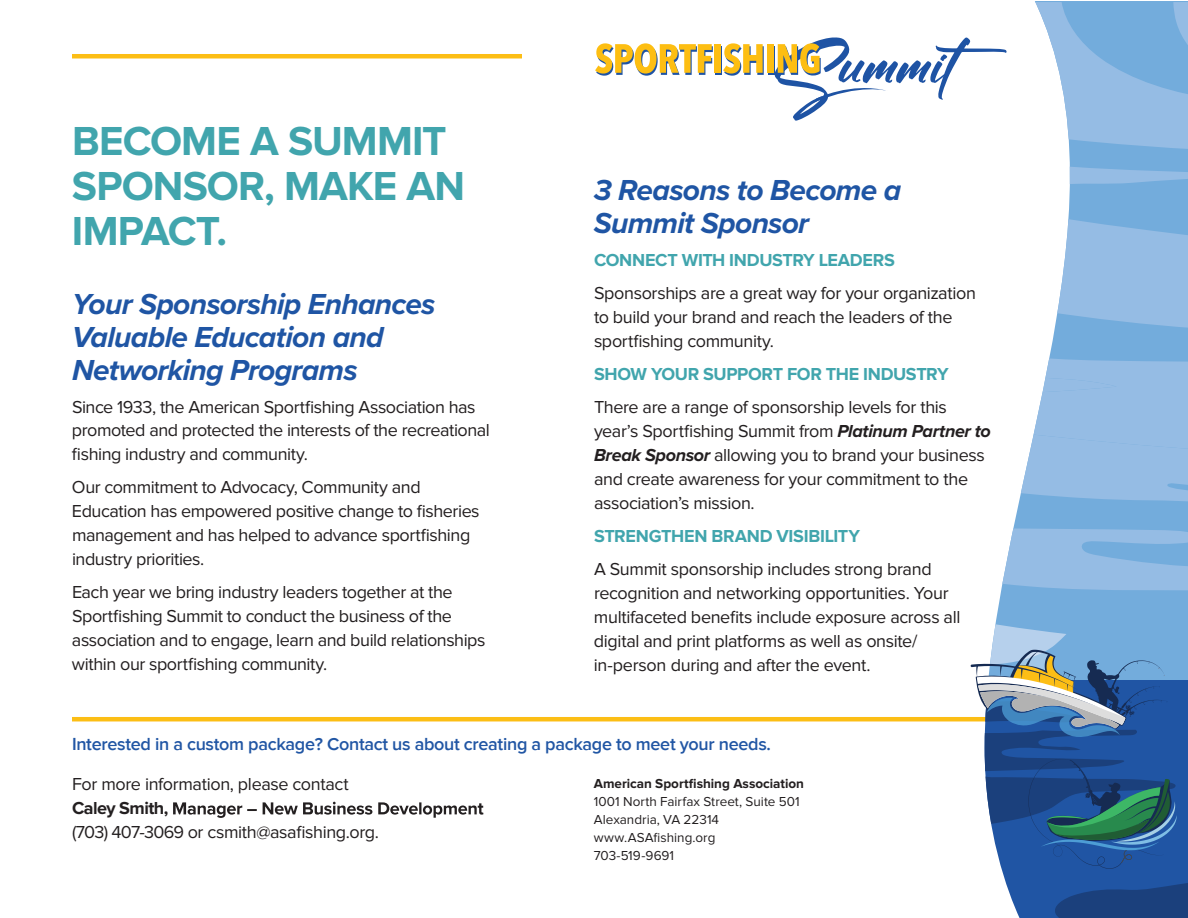
<style>
.page{position:relative;width:1188px;height:918px;background:#fff}
.page>*{position:absolute;margin:0;border:0;box-sizing:border-box;transform-origin:0 0}
.t1{font:700 42px/45px "Proxima Nova";letter-spacing:-.02em;color:#41a5ad}
.t2{font:italic 700 30px/33px "Proxima Nova";letter-spacing:-.025em;color:#1f55a4}
.t3{font:18px/24px "Proxima Nova";letter-spacing:-.02em;color:#231f20}
.t4{font:700 18px "Proxima Nova";letter-spacing:-.02em;color:#41a5ad}
.t5{font:600 18px "Proxima Nova";letter-spacing:-.015em;color:#2156a4}
.t6{font:700 18px "Proxima Nova";letter-spacing:-.03em;color:#231f20}
.t7{font:13.5px/18px "Proxima Nova";color:#231f20}
.t8{font:700 13.5px "Proxima Nova";color:#231f20}
.s1{font-weight:700;font-style:italic}
</style>
<div class="page">
<hr style="left:72px;top:717px;width:935px;height:4px;background:#fcbe15">
<div style="left:1014px;top:1px;width:174px;height:525px;background:#73acdc"></div>
<svg style="left:1014px;top:162px;width:174px;height:130px"></svg>
<svg style="left:1014px;top:292px;width:174px;height:212px"></svg>
<svg style="left:971px;top:526px;width:217px;height:392px;background:#648cb8"></svg>
<hr style="left:72px;top:54px;width:450px;height:4px;background:#fcbe15">
<svg style="left:173px;top:802px;width:311px;height:16px"></svg>
<div style="left:716px;top:46px;width:6px;height:29px;background:#1e53a4"></div>
<svg style="left:768px;top:46px;width:6px;height:29px"></svg>
<svg style="left:595px;top:43px;width:118px;height:33px"></svg>
<div style="left:714px;top:44px;width:7px;height:29px;background:#fdbe12"></div>
<svg style="left:723px;top:43px;width:41px;height:33px"></svg>
<div style="left:767px;top:44px;width:6px;height:29px;background:#fdbe12"></div>
<svg style="left:774px;top:2px;width:414px;height:160px"></svg>
<h1 class="t1" style="left:72px;top:120px;width:394px">BECOME A SUMMIT<br>SPONSOR, MAKE AN<br>IMPACT.</h1>
<h2 class="t2" style="left:72px;top:289px;width:365px">Your Sponsorship Enhances<br>Valuable Education and<br>Networking Programs</h2>
<p class="t3" style="left:72px;top:396px;width:419px">Since 1933, the American Sportfishing Association has promoted and protected the interests of the recreational fishing industry and community.</p>
<p class="t3" style="left:72px;top:477px;width:409px">Our commitment to Advocacy, Community and Education has empowered positive change to fisheries management and has helped to advance sportfishing industry priorities.</p>
<p class="t3" style="left:72px;top:581px;width:415px">Each year we bring industry leaders together at the Sportfishing Summit to conduct the business of the association and to engage, learn and build relationships within our sportfishing community.</p>
<h2 class="t2" style="left:594px;top:175px;width:309px">3 Reasons to Become a<br>Summit Sponsor</h2>
<p class="t4" style="left:594px;top:252px;width:302px">CONNECT WITH INDUSTRY LEADERS</p>
<p class="t3" style="left:594px;top:282px;width:383px">Sponsorships are a great way for your organization to build your brand and reach the leaders of the sportfishing community.</p>
<p class="t4" style="left:594px;top:366px;width:356px">SHOW YOUR SUPPORT FOR THE INDUSTRY</p>
<p class="t3" style="left:594px;top:396px;width:398px">There are a range of sponsorship levels for this year’s Sportfishing Summit from <span class="s1">Platinum Partner to Break Sponsor</span> allowing you to brand your business and create awareness for your commitment to the association’s mission.</p>
<p class="t4" style="left:594px;top:528px;width:268px">STRENGTHEN BRAND VISIBILITY</p>
<p class="t3" style="left:594px;top:558px;width:368px">A Summit sponsorship includes strong brand recognition and networking opportunities. Your multifaceted benefits include exposure across all digital and print platforms as well as onsite/ in-person during and after the event.</p>
<p class="t5" style="left:72px;top:736px;width:701px">Interested in a custom package? Contact us about creating a package to meet your needs.</p>
<p class="t3" style="left:72px;top:773px;width:278px">For more information, please contact</p>
<p class="t6" style="left:72px;top:801px;width:98px">Caley Smith,</p>
<p class="t3" style="left:72px;top:821px;width:309px">(703) 407-3069 or csmith@asafishing.org.</p>
<p class="t8" style="left:594px;top:777px;width:212px">American Sportfishing Association</p>
<p class="t7" style="left:594px;top:793px;width:207px">1001 North Fairfax Street, Suite 501<br>Alexandria, VA 22314 www.ASAfishing.org<br>703-519-9691</p>
</div>
